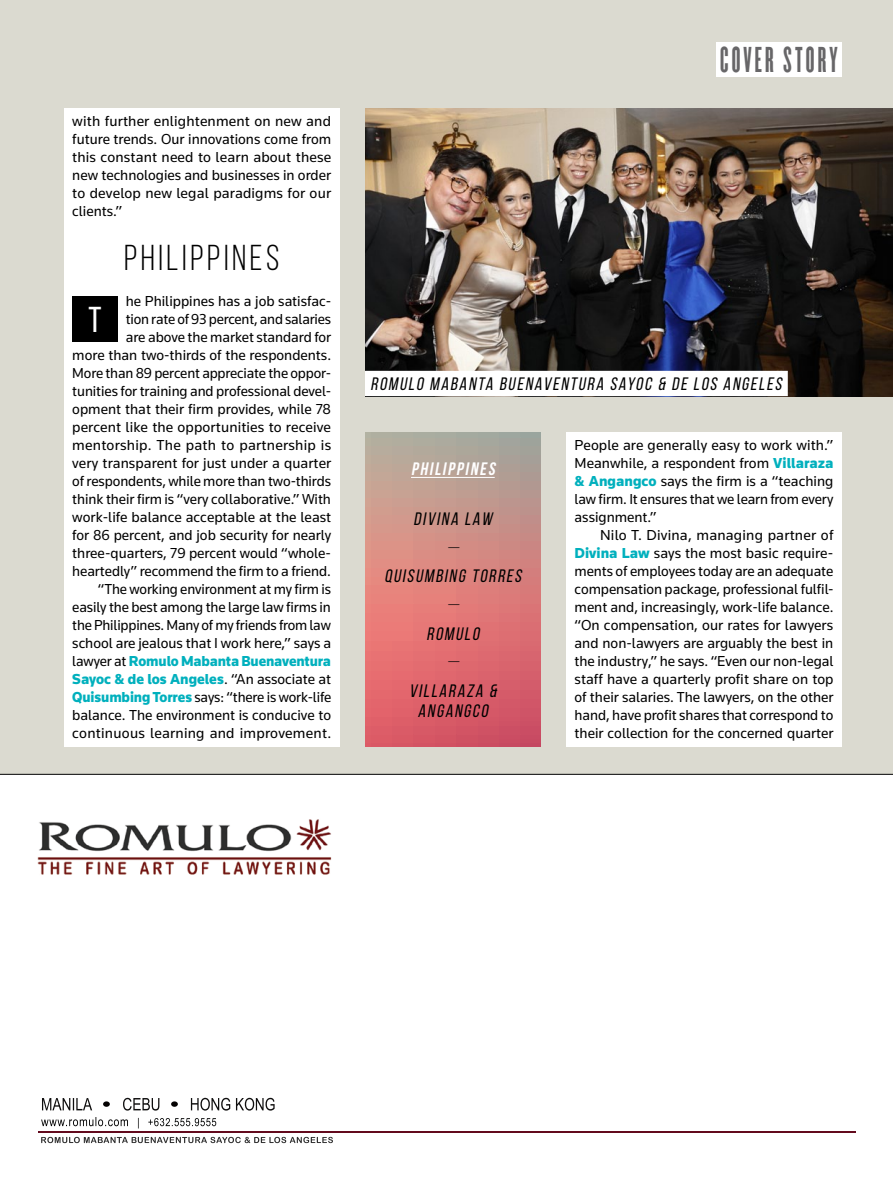
<style>
.page{position:relative;width:893px;height:1191px;background:#dbdad0}
.page>*{position:absolute;margin:0;border:0;box-sizing:border-box;transform-origin:0 0}
.t1{font:36px "Bebas Neue";letter-spacing:.1em;color:#000}
.t2{font:36px "Bebas Neue";color:#fff}
.t3{font:31.5px "Champion HTF Bantamweight";letter-spacing:.1em;color:#676668}
.t4{font:italic 18px/20.1px "Bebas Neue";color:#000;text-align:center}
.t5{font:italic 700 18px "Bebas Neue";color:#fff}
.t6{font:italic 18px "Bebas Neue";color:#000}
.t7{font:15px/18px "Knowledge";color:#000;text-align:justify}
.s1{font-weight:900;color:#00b0bd}
</style>
<div class="page">
<div style="left:0;top:774px;width:893px;height:417px;background:#fff"></div>
<hr style="left:0;top:774px;width:893px;height:1px;background:#000">
<div style="left:64px;top:108px;width:276px;height:639px;background:#fff"></div>
<div style="left:72px;top:297px;width:46px;height:45px;background:#000"></div>
<div style="left:566px;top:432px;width:276px;height:315px;background:#fff"></div>
<img style="left:365px;top:108px;width:528px;height:288px">
<div style="left:716px;top:42px;width:126px;height:34px;background:#fff"></div>
<div style="left:366px;top:371px;width:421px;height:24px;background:#fff"></div>
<div style="left:365px;top:371px;width:423px;height:25px;border:1px solid #fff"></div>
<img style="left:37px;top:819px;width:819px;height:325px">
<svg style="left:103px;top:1101px;width:7px;height:5px"></svg>
<svg style="left:171px;top:1101px;width:7px;height:5px"></svg>
<img style="left:38px;top:1131px;width:817px;height:1px">
<svg style="left:365px;top:432px;width:176px;height:315px;background:#d17f7e"></svg>
<hr style="left:411px;top:477px;width:84px;height:1px;background:#fff">
<p class="t7" style="left:72px;top:112px;width:260px">with further enlightenment on new and future trends. Our innovations come from this constant need to learn about these new technologies and businesses in order to develop new legal paradigms for our clients.”</p>
<h1 class="t1" style="left:124px;top:238px;width:157px">PHILIPPINES</h1>
<h1 class="t2" style="left:88px;top:300px;width:15px">T</h1>
<p class="t7" style="left:72px;top:292px;width:261px;text-align:right">he Philippines has a job satisfac-<br>tion rate of 93 percent, and salaries<br>are above the market standard for<br>more than two-thirds of the respondents.<br>More than 89 percent appreciate the oppor&shy;tunities for training and professional devel&shy;opment that their firm provides, while 78 percent like the opportunities to receive mentorship. The path to partnership is very transparent for just under a quarter of respondents, while more than two-thirds think their firm is “very collaborative.” With work-life balance acceptable at the least for 86 percent, and job security for nearly three-quarters, 79 percent would “whole&shy;heartedly” recommend the firm to a friend. “The working environment at my firm is easily the best among the large law firms in the Philippines. Many of my friends from law school are jealous that I work here,” says a lawyer at <span class="s1">Romulo Mabanta Buenaventura Sayoc &amp; de los Angeles</span>. “An associate at <span class="s1">Quisumbing Torres</span> says: “there is work-life balance. The environment is conducive to continuous learning and improvement.</p>
<h2 class="t3" style="left:720px;top:40px;width:119px">COVER STORY</h2>
<p class="t4" style="left:371px;top:373px;width:416px">ROMULO MABANTA BUENAVENTURA SAYOC &amp; DE LOS ANGELES</p>
<p class="t5" style="left:411px;top:459px;width:89px">PHILIPPINES</p>
<p class="t4" style="left:414px;top:509px;width:83px">DIVINA LAW</p>
<p class="t6" style="left:447px;top:538px;width:17px">—</p>
<p class="t4" style="left:384px;top:566px;width:142px">QUISUMBING TORRES</p>
<p class="t6" style="left:447px;top:595px;width:17px">—</p>
<p class="t4" style="left:427px;top:623px;width:57px">ROMULO</p>
<p class="t6" style="left:447px;top:652px;width:17px">—</p>
<p class="t4" style="left:409px;top:680px;width:92px">VILLARAZA &amp;<br>ANGANGCO</p>
<p class="t7" style="left:575px;top:436px;width:260px">People are generally easy to work with.” Meanwhile, a respondent from <span class="s1">Villaraza &amp; Angangco</span> says the firm is a “teaching law firm. It ensures that we learn from every assignment.”</p>
<p class="t7" style="left:575px;top:526px;width:261px;text-indent:26px">Nilo T. Divina, managing partner of <span class="s1">Divina Law</span> says the most basic require&shy;ments of employees today are an adequate compensation package, professional fulfil&shy;ment and, increasingly, work-life balance. “On compensation, our rates for lawyers and non-lawyers are arguably the best in the industry,” he says. “Even our non-legal staff have a quarterly profit share on top of their salaries. The lawyers, on the other hand, have profit shares that correspond to their collection for the concerned quarter</p>
</div>
